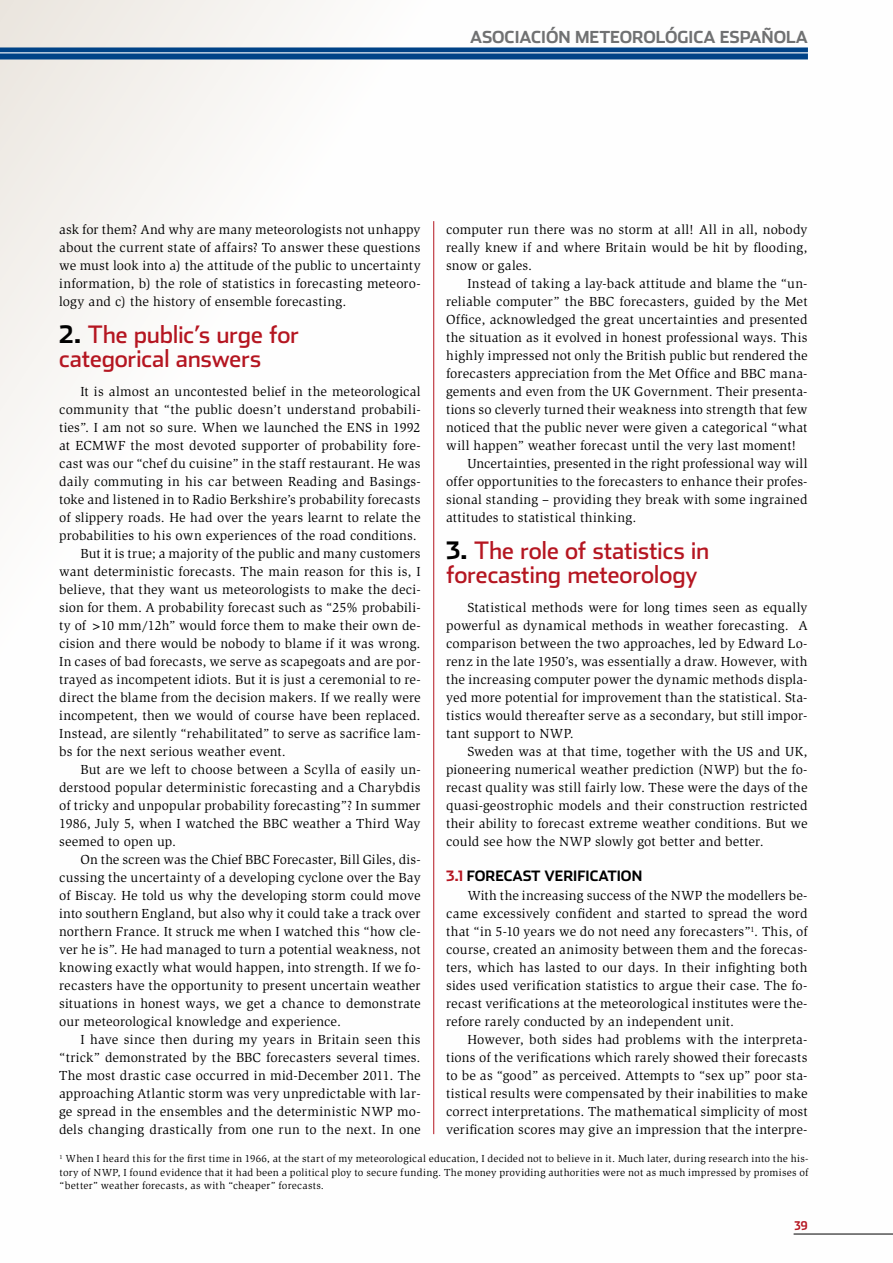
<style>
.page{position:relative;width:893px;height:1263px;background:#fff}
.page>*{position:absolute;margin:0;border:0;box-sizing:border-box;transform-origin:0 0}
.t1{font:24px/24px "Stainless";letter-spacing:-.01em;color:#b51621}
.t2{font:700 16.5px "Stainless";color:#707172}
.t3{font:700 14.25px "Stainless";color:#000}
.t4{font:13.5px/18px "Slimbach Std";letter-spacing:.01em;color:#000;text-align:justify}
.t5{font:700 12px "Stainless Cond";color:#b51621}
.t6{font:10.5px/13.5px "Slimbach Std";letter-spacing:.025em;color:#000;text-align:justify}
.s1{font-weight:700;color:#000}
.s2{color:#b51621}
</style>
<div class="page">
<div style="left:0;top:47px;width:808px;height:12px;background:#004387"></div>
<hr style="left:0;top:52px;width:808px;height:1px;background:#fff">
<hr style="left:794px;top:1234px;width:99px;height:1px;background:#000">
<hr style="left:433px;top:221px;width:1px;height:913px;background:#b51621">
<p class="t2" style="left:470px;top:27px;width:11px">ASOCIACIÓN</p>
<p class="t2" style="left:575px;top:27px;width:26px">METEOROLÓGICA</p>
<p class="t2" style="left:720px;top:27px;width:66px">ESPAÑOLA</p>
<p class="t4" style="left:446px;top:220px;width:363px">computer run there was no storm at all! All in all, nobody really knew if and where Britain would be hit by flooding, snow or gales.</p>
<p class="t4" style="left:467px;top:274px;width:342px">Instead of taking a lay-back attitude and blame the “un-</p>
<p class="t4" style="left:446px;top:292px;width:363px">reliable computer” the BBC forecasters, guided by the Met</p>
<p class="t4" style="left:446px;top:310px;width:363px">Office, acknowledged the great uncertainties and presented</p>
<p class="t4" style="left:446px;top:328px;width:363px">the situation as it evolved in honest professional ways. This</p>
<p class="t4" style="left:446px;top:346px;width:363px">highly impressed not only the British public but rendered the</p>
<p class="t4" style="left:446px;top:364px;width:363px">forecasters appreciation from the Met Office and BBC mana-</p>
<p class="t4" style="left:446px;top:382px;width:363px">gements and even from the UK Government. Their presenta-</p>
<p class="t4" style="left:446px;top:400px;width:363px">tions so cleverly turned their weakness into strength that few</p>
<p class="t4" style="left:446px;top:418px;width:363px">noticed that the public never were given a categorical “what</p>
<p class="t4" style="left:446px;top:436px;width:352px">will happen” weather forecast until the very last moment!</p>
<p class="t4" style="left:467px;top:454px;width:342px">Uncertainties, presented in the right professional way will</p>
<p class="t4" style="left:446px;top:472px;width:363px">offer opportunities to the forecasters to enhance their profes-</p>
<p class="t4" style="left:446px;top:490px;width:363px">sional standing – providing they break with some ingrained</p>
<p class="t4" style="left:446px;top:508px;width:192px">attitudes to statistical thinking.</p>
<h1 class="t1" style="left:446px;top:538px;width:265px"><span class="s1">3.</span> The role of statistics in forecasting meteorology</h1>
<p class="t4" style="left:446px;top:599px;width:363px;text-indent:21px">Statistical methods were for long times seen as equally powerful as dynamical methods in weather forecasting. A comparison between the two approaches, led by Edward Lo&shy;renz in the late 1950’s, was essentially a draw. However, with the increasing computer power the dynamic methods displa&shy;yed more potential for improvement than the statistical. Sta&shy;tistics would thereafter serve as a secondary, but still impor&shy;tant support to NWP.</p>
<p class="t4" style="left:446px;top:743px;width:363px;text-indent:21px">Sweden was at that time, together with the US and UK, pioneering numerical weather prediction (NWP) but the fo&shy;recast quality was still fairly low. These were the days of the quasi-geostrophic models and their construction restricted their ability to forecast extreme weather conditions. But we could see how the NWP slowly got better and better.</p>
<p class="t3" style="left:446px;top:868px;width:198px"><span class="s2">3.1</span> Forecast verification</p>
<p class="t4" style="left:446px;top:887px;width:363px;text-indent:21px">With the increasing success of the NWP the modellers be&shy;came excessively confident and started to spread the word that “in 5-10 years we do not need any forecasters”<sup>1</sup>. This, of course, created an animosity between them and the forecas&shy;ters, which has lasted to our days. In their infighting both sides used verification statistics to argue their case. The fo&shy;recast verifications at the meteorological institutes were the&shy;refore rarely conducted by an independent unit.</p>
<p class="t4" style="left:446px;top:1031px;width:363px;text-indent:21px">However, both sides had problems with the interpreta&shy;tions of the verifications which rarely showed their forecasts to be as “good” as perceived. Attempts to “sex up” poor sta&shy;tistical results were compensated by their inabilities to make correct interpretations. The mathematical simplicity of most verification scores may give an impression that the interpre-</p>
<p class="t6" style="left:60px;top:1152px;width:750px"><sup>1</sup> When I heard this for the first time in 1966, at the start of my meteorological education, I decided not to believe in it. Much later, during research into the his&shy;tory of NWP, I found evidence that it had been a political ploy to secure funding. The money providing authorities were not as much impressed by promises of “better” weather forecasts, as with “cheaper” forecasts.</p>
<p class="t4" style="left:59px;top:221px;width:363px">ask for them? And why are many meteorologists not unhappy about the current state of affairs? To answer these questions we must look into a) the attitude of the public to uncertainty information, b) the role of statistics in forecasting meteoro&shy;logy and c) the history of ensemble forecasting.</p>
<h1 class="t1" style="left:59px;top:322px;width:241px"><span class="s1">2.</span> The public’s urge for categorical answers</h1>
<p class="t4" style="left:80px;top:383px;width:342px">It is almost an uncontested belief in the meteorological</p>
<p class="t4" style="left:59px;top:401px;width:363px">community that “the public doesn’t understand probabili-</p>
<p class="t4" style="left:59px;top:419px;width:363px">ties”. I am not so sure. When we launched the ENS in 1992</p>
<p class="t4" style="left:59px;top:437px;width:363px">at ECMWF the most devoted supporter of probability fore-</p>
<p class="t4" style="left:59px;top:455px;width:363px">cast was our “chef du cuisine” in the staff restaurant. He was</p>
<p class="t4" style="left:59px;top:473px;width:363px">daily commuting in his car between Reading and Basings-</p>
<p class="t4" style="left:59px;top:491px;width:363px">toke and listened in to Radio Berkshire’s probability forecasts</p>
<p class="t4" style="left:59px;top:509px;width:363px">of slippery roads. He had over the years learnt to relate the</p>
<p class="t4" style="left:59px;top:527px;width:359px">probabilities to his own experiences of the road conditions.</p>
<p class="t4" style="left:80px;top:545px;width:342px">But it is true; a majority of the public and many customers</p>
<p class="t4" style="left:59px;top:563px;width:363px">want deterministic forecasts. The main reason for this is, I</p>
<p class="t4" style="left:59px;top:581px;width:363px">believe, that they want us meteorologists to make the deci-</p>
<p class="t4" style="left:59px;top:599px;width:363px">sion for them. A probability forecast such as “25% probabili-</p>
<p class="t4" style="left:59px;top:617px;width:363px">ty of &gt;10 mm/12h” would force them to make their own de-</p>
<p class="t4" style="left:59px;top:635px;width:363px">cision and there would be nobody to blame if it was wrong.</p>
<p class="t4" style="left:59px;top:653px;width:363px">In cases of bad forecasts, we serve as scapegoats and are por-</p>
<p class="t4" style="left:59px;top:671px;width:363px">trayed as incompetent idiots. But it is just a ceremonial to re-</p>
<p class="t4" style="left:59px;top:688px;width:363px">direct the blame from the decision makers. If we really were</p>
<p class="t4" style="left:59px;top:706px;width:363px">incompetent, then we would of course have been replaced.</p>
<p class="t4" style="left:59px;top:724px;width:363px">Instead, are silently “rehabilitated” to serve as sacrifice lam-</p>
<p class="t4" style="left:59px;top:742px;width:228px">bs for the next serious weather event.</p>
<p class="t4" style="left:80px;top:760px;width:342px">But are we left to choose between a Scylla of easily un-</p>
<p class="t4" style="left:59px;top:778px;width:363px">derstood popular deterministic forecasting and a Charybdis</p>
<p class="t4" style="left:59px;top:796px;width:363px">of tricky and unpopular probability forecasting”? In summer</p>
<p class="t4" style="left:59px;top:814px;width:363px">1986, July 5, when I watched the BBC weather a Third Way</p>
<p class="t4" style="left:59px;top:832px;width:118px">seemed to open up.</p>
<p class="t4" style="left:80px;top:850px;width:342px">On the screen was the Chief BBC Forecaster, Bill Giles, dis-</p>
<p class="t4" style="left:59px;top:868px;width:363px">cussing the uncertainty of a developing cyclone over the Bay</p>
<p class="t4" style="left:59px;top:886px;width:363px">of Biscay. He told us why the developing storm could move</p>
<p class="t4" style="left:59px;top:904px;width:363px">into southern England, but also why it could take a track over</p>
<p class="t4" style="left:59px;top:922px;width:363px">northern France. It struck me when I watched this “how cle-</p>
<p class="t4" style="left:59px;top:940px;width:363px">ver he is”. He had managed to turn a potential weakness, not</p>
<p class="t4" style="left:59px;top:958px;width:363px">knowing exactly what would happen, into strength. If we fo-</p>
<p class="t4" style="left:59px;top:976px;width:363px">recasters have the opportunity to present uncertain weather</p>
<p class="t4" style="left:59px;top:994px;width:363px">situations in honest ways, we get a chance to demonstrate</p>
<p class="t4" style="left:59px;top:1012px;width:283px">our meteorological knowledge and experience.</p>
<p class="t4" style="left:80px;top:1030px;width:342px">I have since then during my years in Britain seen this</p>
<p class="t4" style="left:59px;top:1048px;width:363px">“trick” demonstrated by the BBC forecasters several times.</p>
<p class="t4" style="left:59px;top:1066px;width:363px">The most drastic case occurred in mid-December 2011. The</p>
<p class="t4" style="left:59px;top:1084px;width:363px">approaching Atlantic storm was very unpredictable with lar-</p>
<p class="t4" style="left:59px;top:1102px;width:363px">ge spread in the ensembles and the deterministic NWP mo-</p>
<p class="t4" style="left:59px;top:1120px;width:363px">dels changing drastically from one run to the next. In one</p>
<p class="t5" style="left:795px;top:1218px;width:15px">39</p>
</div>
